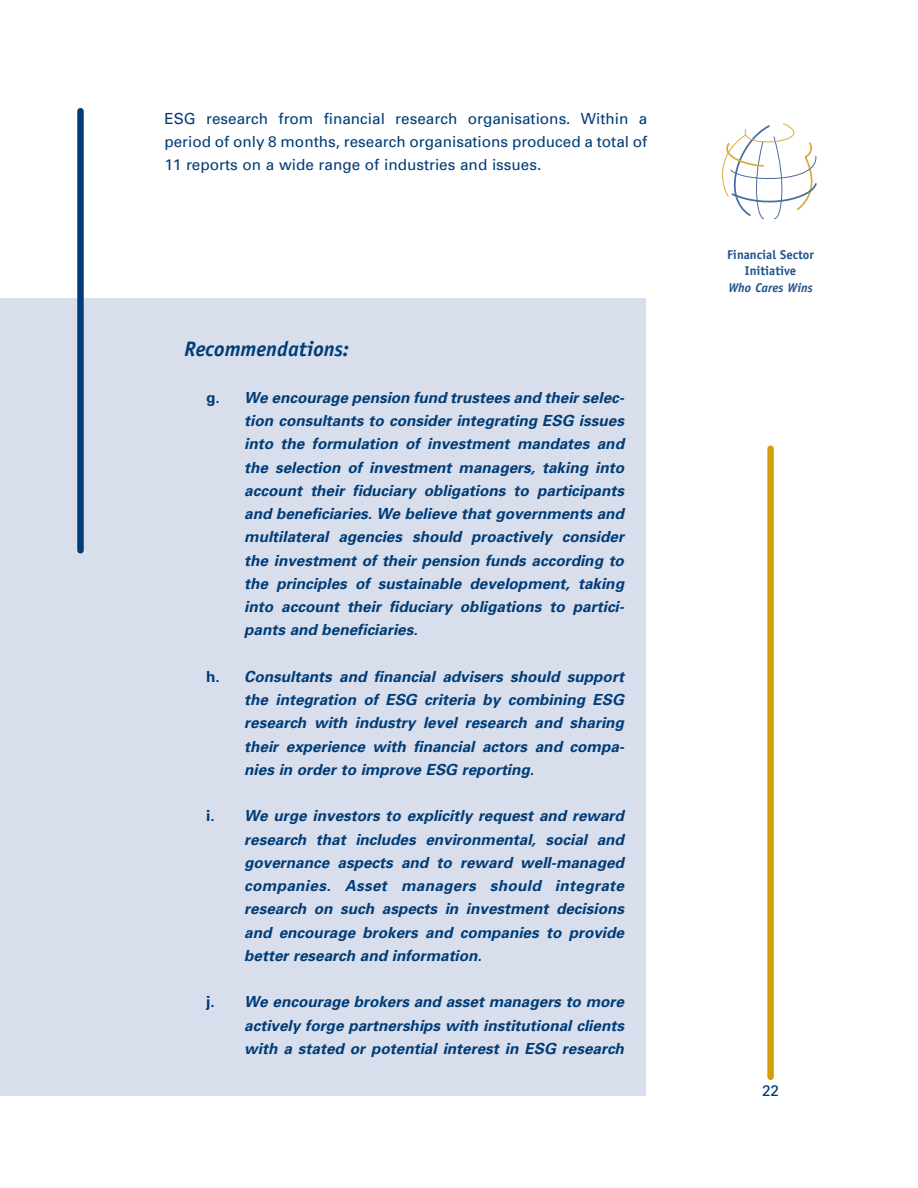
<style>
.page{position:relative;width:918px;height:1188px;background:#fff}
.page>*{position:absolute;margin:0;border:0;box-sizing:border-box;transform-origin:0 0}
.t1{font:italic 700 21px "Officina Sans";color:#003d78}
.t2{font:italic 700 15.3px/23.2px "Univers";color:#003d78;text-align:justify}
.t3{font:15.3px/23.2px "Univers";color:#003d78;text-align:justify}
.t4{font:700 12.75px/16.5px "Officina Sans";color:#21548c;text-align:center}
.t5{font:italic 700 12.75px "Officina Sans";color:#21548c}
.s1{font-style:normal}
</style>
<div class="page">
<div style="left:767px;top:446px;width:7px;height:634px;background:#d49f0c;border-radius:3px"></div>
<svg style="left:722px;top:123px;width:95px;height:96px"></svg>
<div style="left:0;top:298px;width:646px;height:797px;background:#d9deec"></div>
<div style="left:77px;top:108px;width:7px;height:445px;background:#003d78;border-radius:3px"></div>
<p class="t3" style="left:164px;top:108px;width:484px">ESG research from financial research organisations. Within a period of only 8 months, research organisations produced a total of 11 reports on a wide range of industries and issues.</p>
<h1 class="t1" style="left:185px;top:341px;width:166px">Recommendations:</h1>
<p class="t2" style="left:244px;top:387px;width:382px;text-indent:-38px"><span class="s1">g.</span> We encourage pension fund trustees and their selec&shy;tion consultants to consider integrating ESG issues into the formulation of investment mandates and the selection of investment managers, taking into account their fiduciary obligations to participants and beneficiaries. We believe that governments and multilateral agencies should proactively consider the investment of their pension funds according to the principles of sustainable development, taking into account their fiduciary obligations to partici&shy;pants and beneficiaries.</p>
<p class="t2" style="left:244px;top:666px;width:382px;text-indent:-38px"><span class="s1">h.</span> Consultants and financial advisers should support the integration of ESG criteria by combining ESG research with industry level research and sharing their experience with financial actors and compa&shy;nies in order to improve ESG reporting.</p>
<p class="t2" style="left:244px;top:806px;width:381px;text-indent:-38px"><span class="s1">i.</span> We urge investors to explicitly request and reward research that includes environmental, social and governance aspects and to reward well-managed companies. Asset managers should integrate research on such aspects in investment decisions and encourage brokers and companies to provide better research and information.</p>
<p class="t2" style="left:244px;top:992px;width:381px;text-indent:-38px"><span class="s1">j.</span> We encourage brokers and asset managers to more actively forge partnerships with institutional clients with a stated or potential interest in ESG research</p>
<p class="t4" style="left:727px;top:247px;width:88px">Financial Sector<br>Initiative</p>
<p class="t5" style="left:728px;top:283px;width:86px">Who Cares Wins</p>
<p class="t3" style="left:762px;top:1081px;width:19px">22</p>
</div>
